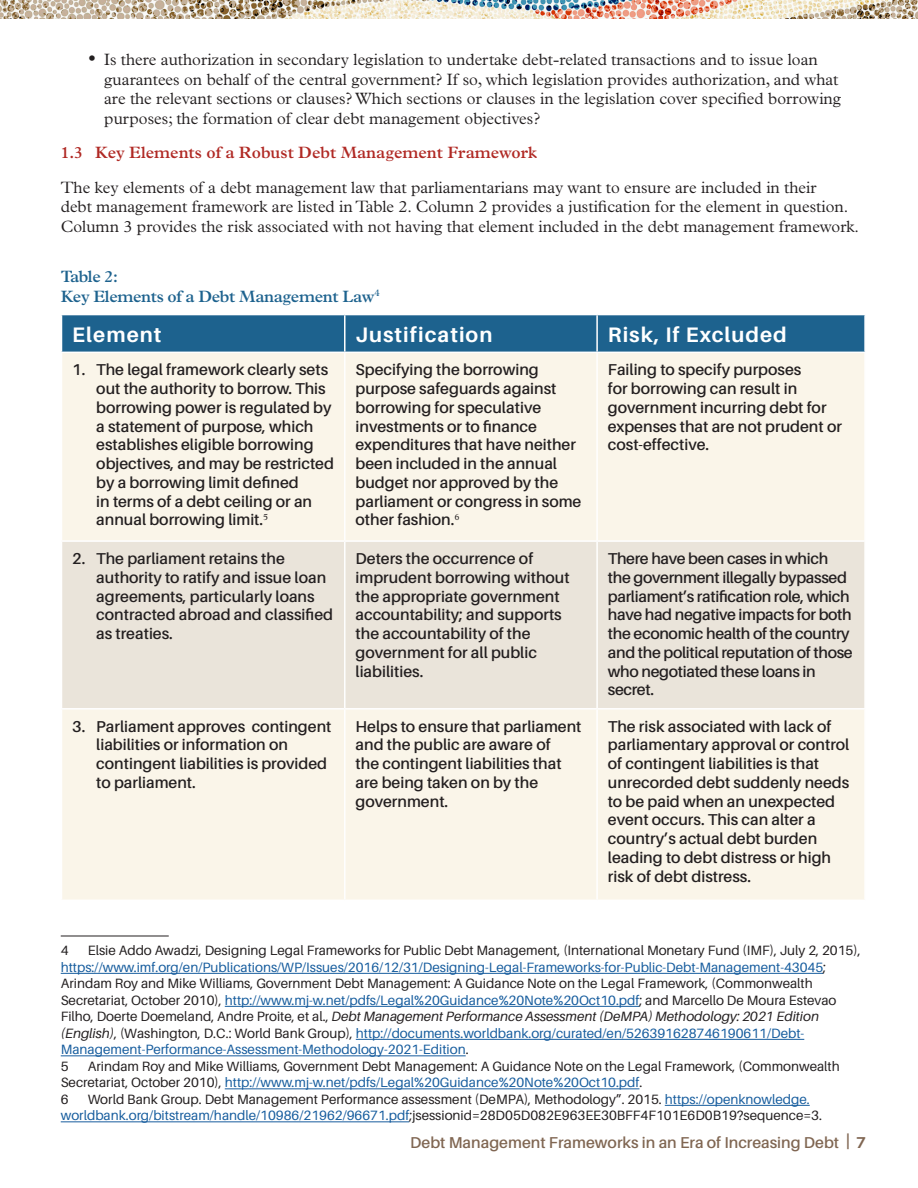
<style>
.page{position:relative;width:918px;height:1188px;background:#fff}
.page>*{position:absolute;margin:0;border:0;box-sizing:border-box;transform-origin:0 0}
.TABLE_HEADER{font:700 21px "Aileron";letter-spacing:.05em;color:#fff}
.BODY_-__Based_on_BAS{font:300 16.5px/19.5px "Plantin MT Pro";color:#231f20}
.Numb_SUBHEADS{font:600 16.5px "Plantin MT Pro";color:#b02924}
.ADJUST_SUBHEAD_-_CLO{font:600 16.5px/19.8px "Plantin MT Pro";letter-spacing:-.02em;color:#1d628e}
.TABLE_BODY_sm{font:600 15.75px/18.8px "Aileron";color:#231f20}
.TABLE_BODY_sm-2{font:600 15.75px/18.8px "Aileron";letter-spacing:-.02em;color:#231f20}
.t1{font:600 15.75px "Aileron";color:#806652}
.FOOTNOTE_TEXT{font:13.5px/16.5px "Aileron";color:#231f20}
.s1{font-size:21px}
.s2{color:#175d9e}
.s3{font-style:italic}
.s4{font-weight:700}
</style>
<div class="page">
<img style="left:0;top:0;width:918px;height:19px">
<div style="left:62px;top:315px;width:802px;height:37px;background:#1d628e"></div>
<div style="left:62px;top:353px;width:802px;height:547px;background:#faf5e9"></div>
<div style="left:62px;top:542px;width:802px;height:166px;background:#eae4da"></div>
<hr style="left:344px;top:315px;width:2px;height:37px;background:#fff">
<hr style="left:596px;top:315px;width:2px;height:37px;background:#fff">
<hr style="left:344px;top:353px;width:2px;height:187px;background:#fff">
<hr style="left:596px;top:353px;width:2px;height:187px;background:#fff">
<hr style="left:61px;top:540px;width:284px;height:2px;background:#fff">
<hr style="left:345px;top:540px;width:252px;height:2px;background:#fff">
<hr style="left:344px;top:542px;width:2px;height:166px;background:#fff">
<hr style="left:597px;top:540px;width:269px;height:2px;background:#fff">
<hr style="left:596px;top:542px;width:2px;height:166px;background:#fff">
<hr style="left:61px;top:708px;width:284px;height:2px;background:#fff">
<hr style="left:345px;top:708px;width:252px;height:2px;background:#fff">
<hr style="left:344px;top:710px;width:2px;height:190px;background:#fff">
<hr style="left:597px;top:708px;width:269px;height:2px;background:#fff">
<hr style="left:596px;top:710px;width:2px;height:190px;background:#fff">
<hr style="left:61px;top:936px;width:108px;height:1px;background:#231f20">
<hr style="left:61px;top:973px;width:762px;height:1px;background:#175d9e">
<hr style="left:225px;top:1006px;width:414px;height:1px;background:#175d9e">
<hr style="left:356px;top:1039px;width:448px;height:1px;background:#175d9e">
<hr style="left:61px;top:1056px;width:405px;height:1px;background:#175d9e">
<hr style="left:225px;top:1089px;width:414px;height:1px;background:#175d9e">
<hr style="left:665px;top:1105px;width:145px;height:1px;background:#175d9e">
<hr style="left:61px;top:1122px;width:348px;height:1px;background:#175d9e">
<p class="BODY_-__Based_on_BAS" style="left:104px;top:50px;width:739px;text-indent:-15px"><span class="s1">•</span> Is there authorization in secondary legislation to undertake debt-related transactions and to issue loan guarantees on behalf of the central government? If so, which legislation provides authorization, and what are the relevant sections or clauses? Which sections or clauses in the legislation cover specified borrowing purposes; the formation of clear debt management objectives?</p>
<p class="Numb_SUBHEADS" style="left:61px;top:143px;width:478px">1.3 Key Elements of a Robust Debt Management Framework</p>
<p class="BODY_-__Based_on_BAS" style="left:61px;top:178px;width:800px">The key elements of a debt management law that parliamentarians may want to ensure are included in their<br>debt management framework are listed in Table 2. Column 2 provides a justification for the element in question.<br>Column 3 provides the risk associated with not having that element included in the debt management framework.</p>
<p class="ADJUST_SUBHEAD_-_CLO" style="left:61px;top:266px;width:320px">Table 2:<br>Key Elements of a Debt Management Law<sup>4</sup></p>
<p class="TABLE_HEADER" style="left:72px;top:323px;width:91px">Element</p>
<p class="TABLE_HEADER" style="left:356px;top:323px;width:138px">Justification</p>
<p class="TABLE_HEADER" style="left:608px;top:323px;width:180px">Risk, If Excluded</p>
<p class="TABLE_BODY_sm" style="left:96px;top:361px;width:239px;text-indent:-24px">1. The legal framework clearly sets out the authority to borrow. This borrowing power is regulated by a statement of purpose, which establishes eligible borrowing objectives, and may be restricted by a borrowing limit defined<br>in terms of a debt ceiling or an annual borrowing limit.<sup>5</sup></p>
<p class="TABLE_BODY_sm" style="left:356px;top:361px;width:227px">Specifying the borrowing purpose safeguards against borrowing for speculative investments or to finance expenditures that have neither been included in the annual budget nor approved by the parliament or congress in some other fashion.<sup>6</sup></p>
<p class="TABLE_BODY_sm" style="left:608px;top:361px;width:236px">Failing to specify purposes<br>for borrowing can result in government incurring debt for expenses that are not prudent or cost-effective.</p>
<p class="TABLE_BODY_sm" style="left:96px;top:549px;width:238px;text-indent:-24px">2. The parliament retains the authority to ratify and issue loan agreements, particularly loans contracted abroad and classified as treaties.</p>
<p class="TABLE_BODY_sm" style="left:356px;top:549px;width:216px">Deters the occurrence of imprudent borrowing without the appropriate government accountability; and supports the accountability of the government for all public liabilities.</p>
<p class="TABLE_BODY_sm-2" style="left:608px;top:549px;width:246px">There have been cases in which the government illegally bypassed parliament’s ratification role, which have had negative impacts for both the economic health of the country and the political reputation of those who negotiated these loans in secret.</p>
<p class="TABLE_BODY_sm" style="left:96px;top:717px;width:237px;text-indent:-24px">3. Parliament approves contingent liabilities or information on contingent liabilities is provided to parliament.</p>
<p class="TABLE_BODY_sm" style="left:356px;top:717px;width:228px">Helps to ensure that parliament and the public are aware of<br>the contingent liabilities that are being taken on by the government.</p>
<p class="TABLE_BODY_sm" style="left:608px;top:717px;width:243px">The risk associated with lack of parliamentary approval or control of contingent liabilities is that unrecorded debt suddenly needs to be paid when an unexpected event occurs. This can alter a country’s actual debt burden leading to debt distress or high risk of debt distress.</p>
<p class="FOOTNOTE_TEXT" style="left:61px;top:943px;width:801px;text-indent:27px">Elsie Addo Awadzi, Designing Legal Frameworks for Public Debt Management, (International Monetary Fund (IMF), July 2, 2015), <span class="s2">https://www.imf.org/en/Publications/WP/Issues/2016/12/31/Designing-Legal-Frameworks-for-Public-Debt-Management-43045</span>; Arindam Roy and Mike Williams, Government Debt Management: A Guidance Note on the Legal Framework, (Commonwealth Secretariat, October 2010), <span class="s2">http://www.mj-w.net/pdfs/Legal%20Guidance%20Note%20Oct10.pdf</span>; and Marcello De Moura Estevao Filho, Doerte Doemeland, Andre Proite, et al., <span class="s3">Debt Management Performance Assessment (DeMPA) Methodology: 2021 Edition (English)</span>, (Washington, D.C.: World Bank Group), <span class="s2">http://documents.worldbank.org/curated/en/526391628746190611/Debt-Management-Performance-Assessment-Methodology-2021-Edition</span>.</p>
<p class="FOOTNOTE_TEXT" style="left:61px;top:1058px;width:9px">5</p>
<p class="FOOTNOTE_TEXT" style="left:61px;top:943px;width:9px">4</p>
<p class="FOOTNOTE_TEXT" style="left:61px;top:1058px;width:781px;text-indent:27px">Arindam Roy and Mike Williams, Government Debt Management: A Guidance Note on the Legal Framework, (Commonwealth<br>Secretariat, October 2010), <span class="s2">http://www.mj-w.net/pdfs/Legal%20Guidance%20Note%20Oct10.pdf</span>.</p>
<p class="FOOTNOTE_TEXT" style="left:61px;top:1091px;width:9px">6</p>
<p class="FOOTNOTE_TEXT" style="left:61px;top:1091px;width:763px;text-indent:27px">World Bank Group. Debt Management Performance assessment (DeMPA), Methodology”. 2015. <span class="s2">https://openknowledge. worldbank.org/bitstream/handle/10986/21962/96671.pdf</span>;jsessionid=28D05D082E963EE30BFF4F101E6D0B19?sequence=3.</p>
<p class="t1" style="left:410px;top:1133px;width:457px">Debt Management Frameworks in an Era of Increasing Debt <span class="s4">| 7</span></p>
</div>
